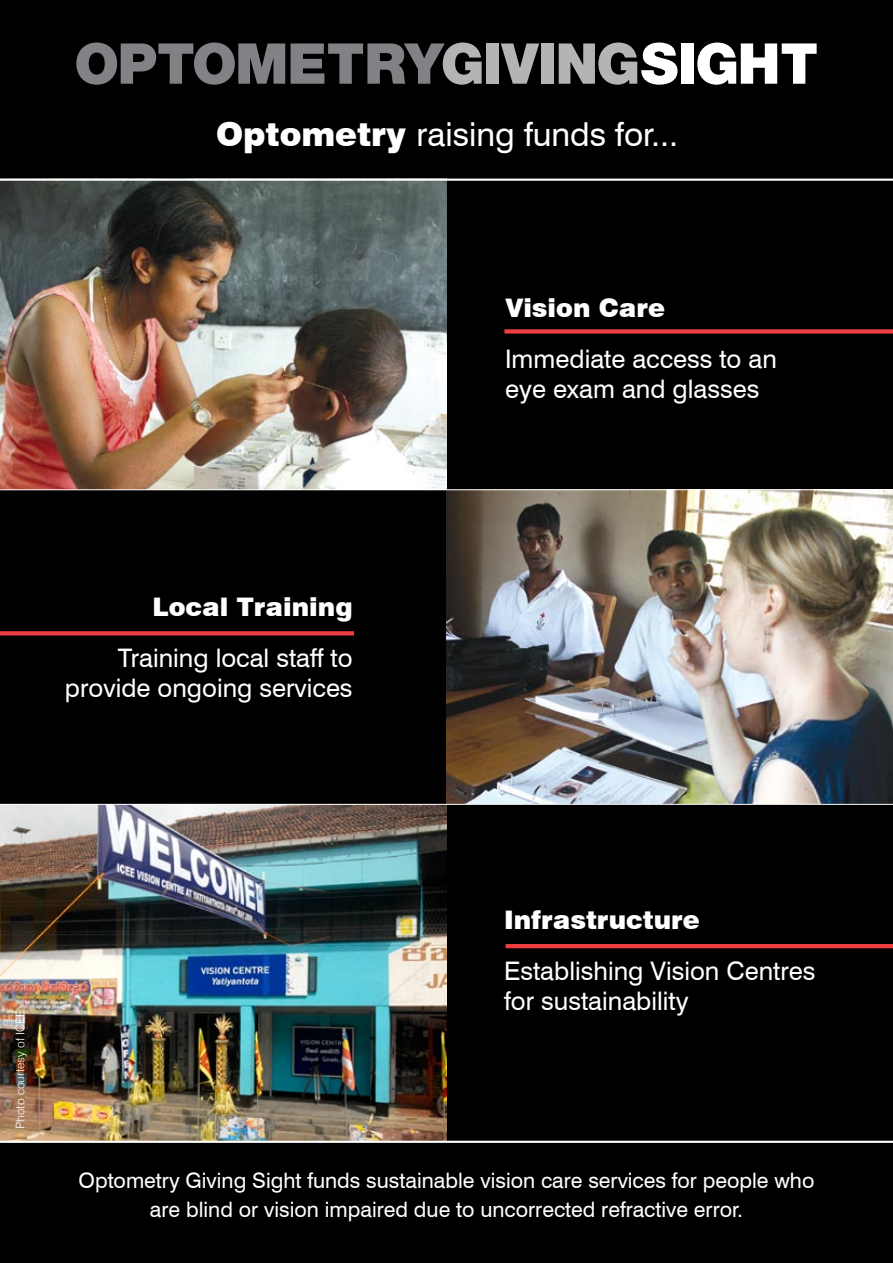
<style>
.page{position:relative;width:893px;height:1263px;background:#000}
.page>*{position:absolute;margin:0;border:0;box-sizing:border-box;transform-origin:0 0}
.t1{font:33px "Swiss 721 BT";color:#fff}
.t2{font:25.5px/30px "Swiss 721 BT";color:#fff}
.t3{font:900 25.5px "Swiss 721 BT";color:#fff}
.t4{font:21.3px/28px "Swiss 721 BT";color:#fff;text-align:center}
.t5{font:300 12px "Swiss 721 BT";color:#fff}
.s1{font-weight:900}
</style>
<div class="page">
<img style="left:0;top:181px;width:446px;height:308px">
<img style="left:446px;top:490px;width:447px;height:314px">
<img style="left:0;top:805px;width:446px;height:336px">
<svg style="left:76px;top:43px;width:209px;height:42px"></svg>
<svg style="left:291px;top:43px;width:191px;height:42px"></svg>
<div style="left:486px;top:43px;width:13px;height:41px;background:#b2b4b6"></div>
<svg style="left:501px;top:43px;width:38px;height:41px"></svg>
<div style="left:541px;top:43px;width:13px;height:41px;background:#b2b4b6"></div>
<svg style="left:559px;top:43px;width:118px;height:42px"></svg>
<div style="left:681px;top:43px;width:12px;height:41px;background:#fff"></div>
<svg style="left:697px;top:43px;width:120px;height:42px"></svg>
<hr style="left:0;top:1141px;width:893px;height:2px;background:#fff">
<hr style="left:0;top:179px;width:893px;height:2px;background:#fff">
<hr style="left:0;top:489px;width:893px;height:1px;background:#fff">
<hr style="left:0;top:804px;width:893px;height:1px;background:#fff">
<div style="left:504px;top:329px;width:389px;height:5px;background:#ef3e42"></div>
<svg style="left:0;top:631px;width:354px;height:4px"></svg>
<hr style="left:506px;top:944px;width:387px;height:4px;background:#ef3e42">
<h1 class="t1" style="left:216px;top:114px;width:464px"><span class="s1">Optometry</span> raising funds for...</h1>
<p class="t3" style="left:152px;top:591px;width:202px">Local Training</p>
<p class="t2" style="left:65px;top:643px;width:289px;text-align:right">Training local staff to provide ongoing services</p>
<p class="t3" style="left:505px;top:292px;width:162px">Vision Care</p>
<p class="t2" style="left:505px;top:344px;width:273px">Immediate access to an eye exam and glasses</p>
<p class="t5" style="left:13px;top:1129px;width:121px;rotate:-90deg">Photo courtesy of ICEE</p>
<p class="t3" style="left:504px;top:904px;width:197px">Infrastructure</p>
<p class="t2" style="left:504px;top:955px;width:313px">Establishing Vision Centres for sustainability</p>
<p class="t4" style="left:79px;top:1166px;width:737px">Optometry Giving Sight funds sustainable vision care services for people who are blind or vision impaired due to uncorrected refractive error.</p>
</div>
